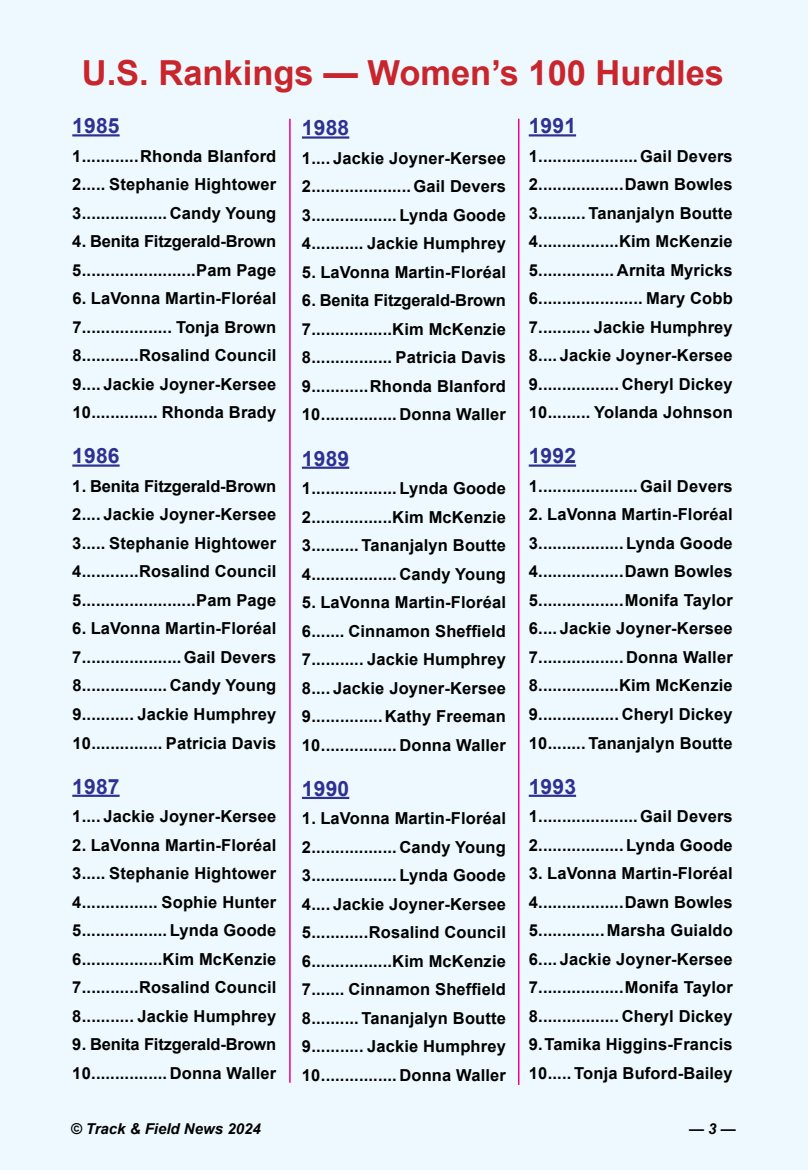
<style>
.page{position:relative;width:808px;height:1170px;background:#fff}
.page>*{position:absolute;margin:0;border:0;box-sizing:border-box;transform-origin:0 0}
.t1{font:700 34.5px "Arial";color:#c9252c}
.t2{font:700 21px "Arial";letter-spacing:.01em;color:#2e3192}
.t3{font:700 16.5px/28.5px "Arial";letter-spacing:.01em;color:#000;text-align:justify}
.t4{font:700 16.5px/28.5px "Arial";letter-spacing:-.01em;color:#000}
.t5{font:italic 700 15px "Arial";color:#000}
</style>
<div class="page">
<div style="left:0;top:0;width:808px;height:1169px;background:#edf9fe"></div>
<hr style="left:289px;top:119px;width:2px;height:963px;background:#ec008c">
<hr style="left:518px;top:119px;width:1px;height:965px;background:#ec008c">
<hr style="left:72px;top:134px;width:48px;height:2px;background:#2e3192">
<hr style="left:72px;top:464px;width:48px;height:2px;background:#2e3192">
<hr style="left:72px;top:794px;width:48px;height:2px;background:#2e3192">
<hr style="left:302px;top:136px;width:47px;height:3px;background:#2e3192">
<hr style="left:302px;top:466px;width:47px;height:3px;background:#2e3192">
<hr style="left:302px;top:796px;width:47px;height:3px;background:#2e3192">
<hr style="left:529px;top:134px;width:47px;height:2px;background:#2e3192">
<hr style="left:529px;top:464px;width:47px;height:2px;background:#2e3192">
<hr style="left:529px;top:794px;width:47px;height:2px;background:#2e3192">
<h1 class="t1" style="left:82px;top:50px;width:644px">U.S. Rankings — Women’s 100 Hurdles</h1>
<p class="t2" style="left:72px;top:112px;width:49px">1985</p>
<p class="t3" style="left:72px;top:142px;width:206px">1............Rhonda Blanford 2..... Stephanie Hightower 3.................. Candy Young</p>
<p class="t4" style="left:72px;top:228px;width:206px">4. Benita Fitzgerald-Brown<br>5........................Pam Page</p>
<p class="t3" style="left:72px;top:285px;width:206px">6. LaVonna Martin-Floréal 7................... Tonja Brown 8............Rosalind Council 9.... Jackie Joyner-Kersee 10.............. Rhonda Brady</p>
<p class="t2" style="left:72px;top:442px;width:49px">1986</p>
<p class="t3" style="left:72px;top:472px;width:206px">1. Benita Fitzgerald-Brown 2.... Jackie Joyner-Kersee 3..... Stephanie Hightower 4............Rosalind Council 5........................Pam Page</p>
<p class="t3" style="left:72px;top:615px;width:206px">6. LaVonna Martin-Floréal 7.....................Gail Devers 8.................. Candy Young 9........... Jackie Humphrey 10............... Patricia Davis</p>
<p class="t2" style="left:72px;top:772px;width:49px">1987</p>
<p class="t3" style="left:72px;top:802px;width:205px">1.... Jackie Joyner-Kersee</p>
<p class="t3" style="left:72px;top:831px;width:206px">2. LaVonna Martin-Floréal 3..... Stephanie Hightower 4................ Sophie Hunter 5.................. Lynda Goode 6.................Kim McKenzie 7............Rosalind Council 8........... Jackie Humphrey</p>
<p class="t4" style="left:72px;top:1030px;width:206px">9. Benita Fitzgerald-Brown<br>10................ Donna Waller</p>
<p class="t2" style="left:529px;top:112px;width:49px">1991</p>
<p class="t3" style="left:529px;top:142px;width:206px">1.....................Gail Devers 2..................Dawn Bowles 3.......... Tananjalyn Boutte 4.................Kim McKenzie 5................ Arnita Myricks 6...................... Mary Cobb 7........... Jackie Humphrey 8.... Jackie Joyner-Kersee 9................. Cheryl Dickey 10......... Yolanda Johnson</p>
<p class="t2" style="left:529px;top:442px;width:49px">1992</p>
<p class="t3" style="left:529px;top:472px;width:206px">1.....................Gail Devers</p>
<p class="t3" style="left:529px;top:501px;width:206px">2. LaVonna Martin-Floréal 3.................. Lynda Goode 4..................Dawn Bowles 5..................Monifa Taylor 6.... Jackie Joyner-Kersee 7.................. Donna Waller 8.................Kim McKenzie 9................. Cheryl Dickey 10........ Tananjalyn Boutte</p>
<p class="t2" style="left:529px;top:772px;width:49px">1993</p>
<p class="t3" style="left:529px;top:802px;width:206px">1.....................Gail Devers<br>2.................. Lynda Goode</p>
<p class="t3" style="left:529px;top:859px;width:206px">3. LaVonna Martin-Floréal 4..................Dawn Bowles 5..............Marsha Guialdo 6.... Jackie Joyner-Kersee 7..................Monifa Taylor 8................. Cheryl Dickey 9.Tamika Higgins-Francis 10..... Tonja Buford-Bailey</p>
<p class="t2" style="left:302px;top:114px;width:49px">1988</p>
<p class="t3" style="left:302px;top:144px;width:206px">1.... Jackie Joyner-Kersee 2.....................Gail Devers 3.................. Lynda Goode 4........... Jackie Humphrey</p>
<p class="t3" style="left:302px;top:258px;width:206px">5. LaVonna Martin-Floréal</p>
<p class="t3" style="left:302px;top:287px;width:206px">6. Benita Fitzgerald-Brown 7.................Kim McKenzie 8................. Patricia Davis 9............Rhonda Blanford 10................ Donna Waller</p>
<p class="t2" style="left:302px;top:444px;width:49px">1989</p>
<p class="t3" style="left:302px;top:474px;width:206px">1.................. Lynda Goode 2.................Kim McKenzie 3.......... Tananjalyn Boutte 4.................. Candy Young</p>
<p class="t3" style="left:302px;top:588px;width:206px">5. LaVonna Martin-Floréal 6....... Cinnamon Sheffield 7........... Jackie Humphrey 8.... Jackie Joyner-Kersee 9...............Kathy Freeman 10................ Donna Waller</p>
<p class="t2" style="left:302px;top:774px;width:49px">1990</p>
<p class="t3" style="left:302px;top:804px;width:206px">1. LaVonna Martin-Floréal 2.................. Candy Young 3.................. Lynda Goode 4.... Jackie Joyner-Kersee 5............Rosalind Council 6.................Kim McKenzie 7....... Cinnamon Sheffield 8.......... Tananjalyn Boutte 9........... Jackie Humphrey 10................ Donna Waller</p>
<p class="t5" style="left:71px;top:1119px;width:192px">© Track &amp; Field News 2024</p>
<p class="t5" style="left:689px;top:1119px;width:48px">— 3 —</p>
</div>
